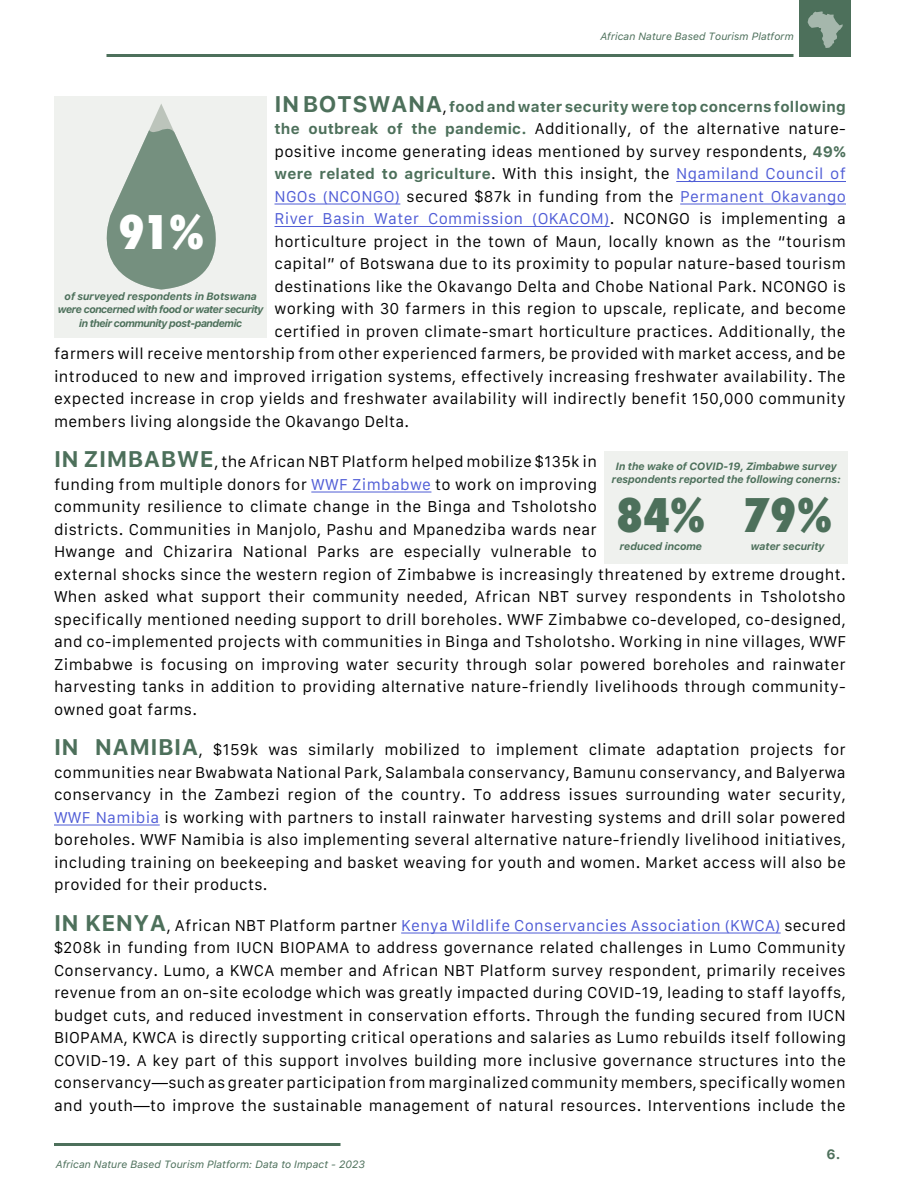
<style>
.page{position:relative;width:900px;height:1200px;background:#fff}
.page>*{position:absolute;margin:0;border:0;box-sizing:border-box;transform-origin:0 0}
.t1{font:800 condensed 45px "Futura";color:#4d705b}
.t2{font:800 condensed 45px "Futura";color:#fff}
.t3{font:15px/22.5px "Galvji";letter-spacing:.02em;color:#000;text-align:justify}
.t4{font:700 15px "Galvji";letter-spacing:.02em;color:#4d705b}
.t5{font:15px "Galvji";letter-spacing:.02em;color:#4f5cd6}
.t6{font:700 13.5px "Galvji";color:#4d705b}
.t7{font:italic 700 10.5px/13.5px "Galvji";letter-spacing:-.02em;color:#4d705b;text-align:center}
.t8{font:italic 700 10.5px/13.5px "Galvji";letter-spacing:-.06em;color:#4d705b;text-align:center}
.t9{font:italic 10.5px "Galvji";color:#4d705b}
.s1{font-size:22.5px}
.s2{font-weight:400;color:#000}
.s3{font-weight:700;color:#4d705b}
.s4{font-weight:400;color:#4f5cd6}
.s5{color:#000}
.s6{font-weight:700;font-size:22.5px;color:#4d705b}
.s7{color:#4f5cd6}
</style>
<div class="page">
<div style="left:800px;top:0;width:51px;height:57px;background:#4d705b"></div>
<svg style="left:808px;top:11px;width:35px;height:37px"></svg>
<hr style="left:107px;top:54px;width:687px;height:3px;background:#4d705b">
<hr style="left:54px;top:1143px;width:287px;height:3px;background:#4d705b">
<hr style="left:676px;top:181px;width:170px;height:1px;background:#4f5cd6">
<hr style="left:275px;top:204px;width:125px;height:1px;background:#4f5cd6">
<hr style="left:680px;top:204px;width:166px;height:1px;background:#4f5cd6">
<hr style="left:275px;top:226px;width:335px;height:1px;background:#4f5cd6">
<hr style="left:311px;top:492px;width:120px;height:1px;background:#4f5cd6">
<hr style="left:54px;top:825px;width:106px;height:1px;background:#4f5cd6">
<hr style="left:401px;top:933px;width:380px;height:1px;background:#4f5cd6">
<div style="left:54px;top:96px;width:213px;height:241px;background:#eff1ee"></div>
<svg style="left:106px;top:104px;width:110px;height:186px"></svg>
<div style="left:605px;top:451px;width:243px;height:113px;background:#eff1ee"></div>
<p class="t9" style="left:600px;top:32px;width:195px">African Nature Based Tourism Platform</p>
<p class="t4" style="left:274px;top:100px;width:573px"><span class="s1">IN BOTSWANA</span><span class="s2">,</span> food and water security were top concerns following</p>
<p class="t3" style="left:274px;top:119px;width:573px"><span class="s3">the outbreak of the pandemic.</span> Additionally, of the alternative nature-</p>
<p class="t3" style="left:274px;top:141px;width:573px">positive income generating ideas mentioned by survey respondents, <span class="s3">49%</span></p>
<p class="t4" style="left:274px;top:168px;width:573px">were related to agriculture<span class="s2">. With this insight, the</span> <span class="s4">Ngamiland Council of</span></p>
<p class="t5" style="left:274px;top:190px;width:573px">NGOs (NCONGO) <span class="s5">secured $87k in funding from the</span> Permanent Okavango</p>
<p class="t5" style="left:274px;top:212px;width:573px">River Basin Water Commission (OKACOM)<span class="s5">. NCONGO is implementing a</span></p>
<p class="t3" style="left:274px;top:231px;width:573px">horticulture project in the town of Maun, locally known as the “tourism</p>
<p class="t3" style="left:274px;top:254px;width:573px">capital” of Botswana due to its proximity to popular nature-based tourism</p>
<p class="t3" style="left:274px;top:276px;width:573px">destinations like the Okavango Delta and Chobe National Park. NCONGO is</p>
<p class="t3" style="left:274px;top:299px;width:573px">working with 30 farmers in this region to upscale, replicate, and become</p>
<p class="t3" style="left:274px;top:321px;width:573px">certified in proven climate-smart horticulture practices. Additionally, the</p>
<p class="t3" style="left:54px;top:344px;width:793px">farmers will receive mentorship from other experienced farmers, be provided with market access, and be</p>
<p class="t3" style="left:54px;top:366px;width:793px">introduced to new and improved irrigation systems, effectively increasing freshwater availability. The</p>
<p class="t3" style="left:54px;top:389px;width:793px">expected increase in crop yields and freshwater availability will indirectly benefit 150,000 community</p>
<p class="t3" style="left:54px;top:411px;width:357px">members living alongside the Okavango Delta.</p>
<p class="t3" style="left:54px;top:452px;width:793px;text-align:left"><span class="s6">IN ZIMBABWE</span>, the African NBT Platform helped mobilize $135k in<br>funding from multiple donors for <span class="s7">WWF Zimbabwe</span> to work on improving<br>community resilience to climate change in the Binga and Tsholotsho<br>districts. Communities in Manjolo, Pashu and Mpanedziba wards near<br>Hwange and Chizarira National Parks are especially vulnerable to<br>external shocks since the western region of Zimbabwe is increasingly threatened by extreme drought.<br>When asked what support their community needed, African NBT survey respondents in Tsholotsho specifically mentioned needing support to drill boreholes. WWF Zimbabwe co-developed, co-designed, and co-implemented projects with communities in Binga and Tsholotsho. Working in nine villages, WWF Zimbabwe is focusing on improving water security through solar powered boreholes and rainwater harvesting tanks in addition to providing alternative nature-friendly livelihoods through community&shy;owned goat farms.</p>
<p class="t3" style="left:54px;top:740px;width:793px"><span class="s6">IN NAMIBIA</span>, $159k was similarly mobilized to implement climate adaptation projects for communities near Bwabwata National Park, Salambala conservancy, Bamunu conservancy, and Balyerwa conservancy in the Zambezi region of the country. To address issues surrounding water security, <span class="s7">WWF Namibia</span> is working with partners to install rainwater harvesting systems and drill solar powered boreholes. WWF Namibia is also implementing several alternative nature-friendly livelihood initiatives, including training on beekeeping and basket weaving for youth and women. Market access will also be provided for their products.</p>
<p class="t3" style="left:54px;top:915px;width:793px"><span class="s6">IN KENYA</span>, African NBT Platform partner <span class="s7">Kenya Wildlife Conservancies Association (KWCA)</span> secured $208k in funding from IUCN BIOPAMA to address governance related challenges in Lumo Community Conservancy. Lumo, a KWCA member and African NBT Platform survey respondent, primarily receives revenue from an on-site ecolodge which was greatly impacted during COVID-19, leading to staff layoffs, budget cuts, and reduced investment in conservation efforts. Through the funding secured from IUCN BIOPAMA, KWCA is directly supporting critical operations and salaries as Lumo rebuilds itself following COVID-19. A key part of this support involves building more inclusive governance structures into the conservancy—such as greater participation from marginalized community members, specifically women and youth—to improve the sustainable management of natural resources. Interventions include the</p>
<h1 class="t2" style="left:118px;top:210px;width:88px">91%</h1>
<p class="t8" style="left:58px;top:290px;width:207px">of surveyed respondents in Botswana were concerned with food or water security in their community post-pandemic</p>
<p class="t7" style="left:612px;top:460px;width:231px">In the wake of COVID-19, Zimbabwe survey respondents reported the following conerns:</p>
<h1 class="t1" style="left:616px;top:493px;width:217px">84% 79%</h1>
<p class="t7" style="left:619px;top:540px;width:84px">reduced income</p>
<p class="t7" style="left:751px;top:540px;width:75px">water security</p>
<p class="t9" style="left:56px;top:1160px;width:311px">African Nature Based Tourism Platform: Data to Impact - 2023</p>
<p class="t6" style="left:826px;top:1149px;width:15px">6.</p>
</div>
